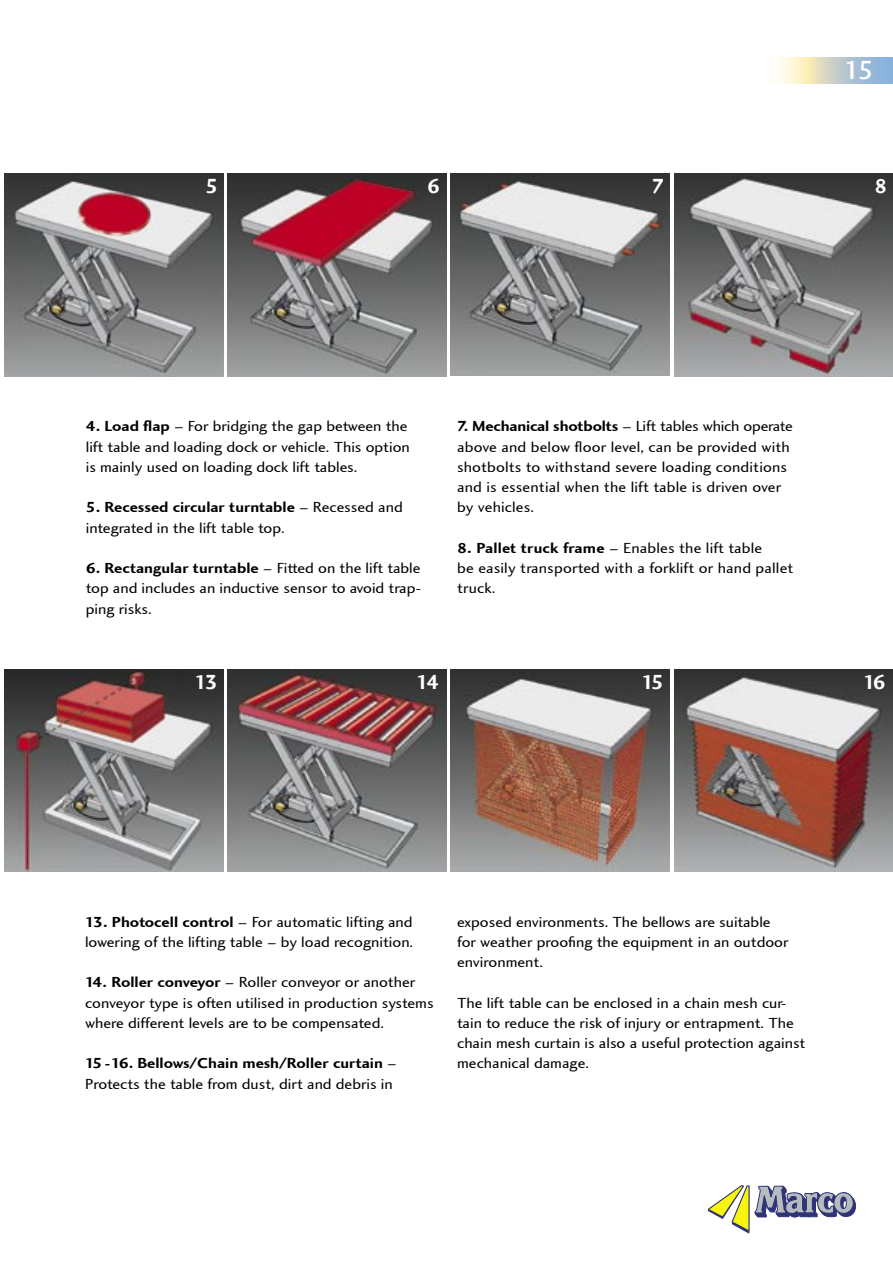
<style>
.page{position:relative;width:893px;height:1263px;background:#fff}
.page>*{position:absolute;margin:0;border:0;box-sizing:border-box;transform-origin:0 0}
.t1{font:27px "Charlotte Sans Medium Let Plain";color:#fff}
.t2{font:21px "Charlotte Sans Bold Let Plain";letter-spacing:-.14em;color:#fff}
.t3{font:15px/20.2px "Charlotte Sans Book Let Plain";color:#000;scale:1.1 1}
.t4{font:15px "Charlotte Sans Bold Let Plain";color:#000;scale:1.1 1}
.s1{font-family:"Charlotte Sans Bold Let Plain"}
.s2{font-family:"Charlotte Sans Book Let Plain"}
</style>
<div class="page">
<svg style="left:708px;top:1185px;width:41px;height:49px"></svg>
<svg style="left:755px;top:1185px;width:101px;height:33px"></svg>
<svg style="left:778px;top:58px;width:115px;height:25px"></svg>
<img style="left:4px;top:174px;width:219px;height:202px">
<img style="left:227px;top:174px;width:219px;height:202px">
<img style="left:451px;top:174px;width:219px;height:202px">
<img style="left:674px;top:174px;width:219px;height:202px">
<img style="left:4px;top:669px;width:219px;height:203px">
<img style="left:228px;top:669px;width:219px;height:203px">
<img style="left:451px;top:669px;width:219px;height:203px">
<img style="left:674px;top:669px;width:219px;height:203px">
<h1 class="t1" style="left:844px;top:55px;width:32px">15</h1>
<h2 class="t2" style="left:206px;top:174px;width:14px">5</h2>
<h2 class="t2" style="left:427px;top:174px;width:14px">6</h2>
<h2 class="t2" style="left:652px;top:174px;width:14px">7</h2>
<h2 class="t2" style="left:874px;top:174px;width:14px">8</h2>
<p class="t3" style="left:86px;top:417px;width:296px"><span class="s1">4. Load flap</span> – For bridging the gap between the lift table and loading dock or vehicle. This option is mainly used on loading dock lift tables.</p>
<p class="t4" style="left:86px;top:499px;width:290px">5. Recessed circular turntable <span class="s2">– Recessed and</span></p>
<p class="t3" style="left:86px;top:518px;width:182px">integrated in the lift table top.</p>
<p class="t4" style="left:86px;top:559px;width:306px">6. Rectangular turntable <span class="s2">– Fitted on the lift table</span></p>
<p class="t3" style="left:86px;top:579px;width:306px">top and includes an inductive sensor to avoid trap&shy;ping risks.</p>
<p class="t3" style="left:457px;top:417px;width:307px"><span class="s1">7. Mechanical shotbolts</span> – Lift tables which operate above and below floor level, can be provided with shotbolts to withstand severe loading conditions and is essential when the lift table is driven over by vehicles.</p>
<p class="t3" style="left:457px;top:538px;width:307px"><span class="s1">8. Pallet truck frame</span> – Enables the lift table<br>be easily transported with a forklift or hand pallet truck.</p>
<h2 class="t2" style="left:195px;top:670px;width:24px">13</h2>
<h2 class="t2" style="left:416px;top:670px;width:24px">14</h2>
<h2 class="t2" style="left:642px;top:670px;width:24px">15</h2>
<h2 class="t2" style="left:863px;top:670px;width:24px">16</h2>
<p class="t3" style="left:85px;top:912px;width:300px"><span class="s1">13. Photocell control</span> – For automatic lifting and lowering of the lifting table – by load recognition.</p>
<p class="t3" style="left:85px;top:973px;width:318px"><span class="s1">14. Roller conveyor</span> – Roller conveyor or another conveyor type is often utilised in production systems where different levels are to be compensated.</p>
<p class="t4" style="left:85px;top:1055px;width:285px">15 - 16. Bellows/Chain mesh/Roller curtain <span class="s2">–</span></p>
<p class="t3" style="left:85px;top:1074px;width:281px">Protects the table from dust, dirt and debris in</p>
<p class="t3" style="left:457px;top:912px;width:303px">exposed environments. The bellows are suitable for weather proofing the equipment in an outdoor environment.</p>
<p class="t3" style="left:457px;top:993px;width:318px">The lift table can be enclosed in a chain mesh cur&shy;tain to reduce the risk of injury or entrapment. The chain mesh curtain is also a useful protection against mechanical damage.</p>
</div>
